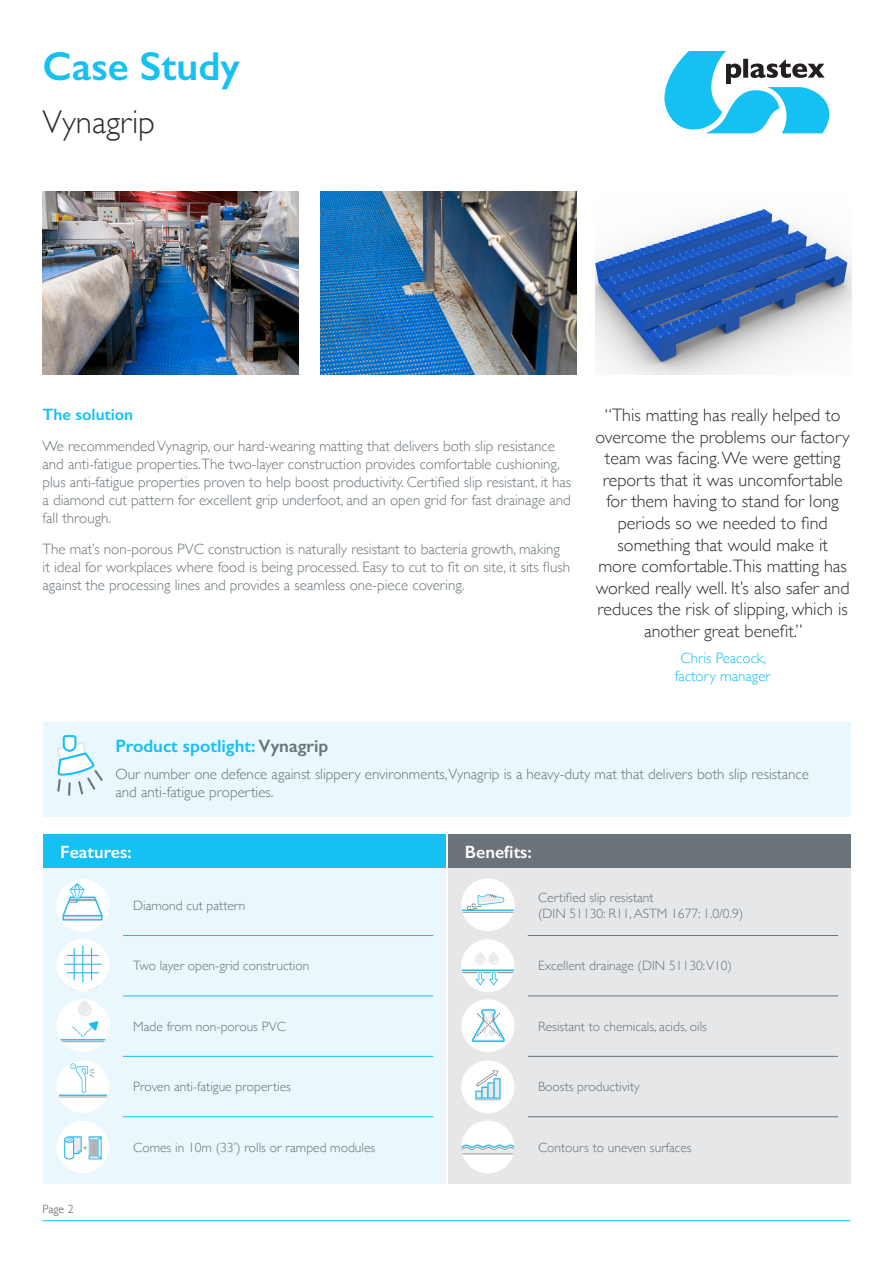
<style>
.page{position:relative;width:893px;height:1263px;background:#fff}
.page>*{position:absolute;margin:0;border:0;box-sizing:border-box;transform-origin:0 0}
.t1{font:600 40.5px "Gill Sans";color:#15c0f2}
.t2{font:300 33px "Gill Sans";color:#2c2e32}
.t3{font:300 18px/21.6px "Gill Sans";color:#2c2e32;text-align:center}
.t4{font:600 18px "Gill Sans";color:#15c0f2}
.t5{font:600 17.85px "Gill Sans";color:#fff}
.t6{font:600 16.5px "Gill Sans";color:#15c0f2}
.t7{font:300 15px/18px "Gill Sans";color:#697379}
.t8{font:300 15px/18px "Gill Sans";color:#15c0f2;text-align:center}
.t9{font:300 13.5px/16.2px "Gill Sans";color:#697379}
.t10{font:300 12px "Gill Sans";color:#59585c}
.s1{color:#697379}
</style>
<div class="page">
<div style="left:43px;top:868px;width:403px;height:315px;background:#eaf7fd"></div>
<div style="left:448px;top:868px;width:402px;height:315px;background:#e6e7e9"></div>
<svg style="left:664px;top:51px;width:165px;height:82px"></svg>
<hr style="left:43px;top:1220px;width:807px;height:1px;background:#15c0f2">
<svg style="left:461px;top:1120px;width:53px;height:53px"></svg>
<svg style="left:461px;top:1060px;width:53px;height:53px"></svg>
<svg style="left:461px;top:999px;width:53px;height:53px"></svg>
<svg style="left:461px;top:939px;width:53px;height:53px"></svg>
<svg style="left:461px;top:878px;width:53px;height:53px"></svg>
<svg style="left:56px;top:879px;width:53px;height:53px"></svg>
<svg style="left:57px;top:939px;width:53px;height:53px"></svg>
<svg style="left:57px;top:999px;width:53px;height:53px"></svg>
<svg style="left:56px;top:1060px;width:53px;height:53px"></svg>
<div style="left:43px;top:722px;width:807px;height:94px;background:#eaf7fd"></div>
<svg style="left:57px;top:735px;width:46px;height:61px"></svg>
<img style="left:320px;top:191px;width:256px;height:183px">
<img style="left:595px;top:209px;width:256px;height:165px">
<img style="left:43px;top:191px;width:255px;height:183px">
<hr style="left:123px;top:935px;width:310px;height:1px;background:#15c0f2">
<hr style="left:528px;top:935px;width:310px;height:1px;background:#697379">
<hr style="left:123px;top:996px;width:310px;height:1px;background:#15c0f2">
<hr style="left:528px;top:996px;width:310px;height:1px;background:#697379">
<hr style="left:123px;top:1056px;width:310px;height:1px;background:#15c0f2">
<hr style="left:528px;top:1056px;width:310px;height:1px;background:#697379">
<hr style="left:123px;top:1116px;width:310px;height:1px;background:#15c0f2">
<hr style="left:528px;top:1116px;width:310px;height:1px;background:#697379">
<div style="left:43px;top:834px;width:403px;height:34px;background:#15c0f2"></div>
<div style="left:448px;top:834px;width:402px;height:34px;background:#697379"></div>
<svg style="left:57px;top:1121px;width:52px;height:52px"></svg>
<p class="t1" style="left:43px;top:42px;width:199px">Case Study</p>
<p class="t2" style="left:43px;top:96px;width:114px">Vynagrip</p>
<p class="t6" style="left:43px;top:405px;width:92px">The solution</p>
<p class="t7" style="left:43px;top:437px;width:530px">We recommended Vynagrip, our hard-wearing matting that delivers both slip resistance and anti-fatigue properties.The two-layer construction provides comfortable cushioning, plus anti-fatigue properties proven to help boost productivity. Certified slip resistant, it has a diamond cut pattern for excellent grip underfoot, and an open grid for fast drainage and fall through.</p>
<p class="t7" style="left:43px;top:539px;width:529px">The mat’s non-porous PVC construction is naturally resistant to bacteria growth, making it ideal for workplaces where food is being processed. Easy to cut to fit on site, it sits flush against the processing lines and provides a seamless one-piece covering.</p>
<p class="t3" style="left:596px;top:403px;width:256px">“This matting has really helped to overcome the problems our factory team was facing. We were getting reports that it was uncomfortable for them having to stand for long periods so we needed to find something that would make it<br>more comfortable.This matting has worked really well. It’s also safer and reduces the risk of slipping, which is another great benefit.”</p>
<p class="t8" style="left:675px;top:649px;width:97px">Chris Peacock, factory manager</p>
<p class="t4" style="left:115px;top:735px;width:214px">Product spotlight: <span class="s1">Vynagrip</span></p>
<p class="t7" style="left:115px;top:764px;width:695px">Our number one defence against slippery environments,Vynagrip is a heavy-duty mat that delivers both slip resistance and anti-fatigue properties.</p>
<p class="t5" style="left:60px;top:841px;width:73px">Features:</p>
<p class="t5" style="left:465px;top:841px;width:68px">Benefits:</p>
<p class="t9" style="left:133px;top:897px;width:114px">Diamond cut pattern</p>
<p class="t9" style="left:538px;top:889px;width:207px">Certified slip resistant<br>(DIN 51130: R11, ASTM 1677: 1.0/0.9)</p>
<p class="t9" style="left:133px;top:957px;width:178px">Two layer open-grid construction</p>
<p class="t9" style="left:538px;top:957px;width:195px">Excellent drainage (DIN 51130:V10)</p>
<p class="t9" style="left:133px;top:1018px;width:154px">Made from non-porous PVC</p>
<p class="t9" style="left:538px;top:1018px;width:170px">Resistant to chemicals, acids, oils</p>
<p class="t9" style="left:133px;top:1078px;width:159px">Proven anti-fatigue properties</p>
<p class="t9" style="left:538px;top:1078px;width:103px">Boosts productivity</p>
<p class="t10" style="left:43px;top:1200px;width:33px">Page 2</p>
<p class="t9" style="left:133px;top:1138px;width:244px">Comes in 10m (33’) rolls or ramped modules</p>
<p class="t9" style="left:538px;top:1138px;width:155px">Contours to uneven surfaces</p>
</div>
